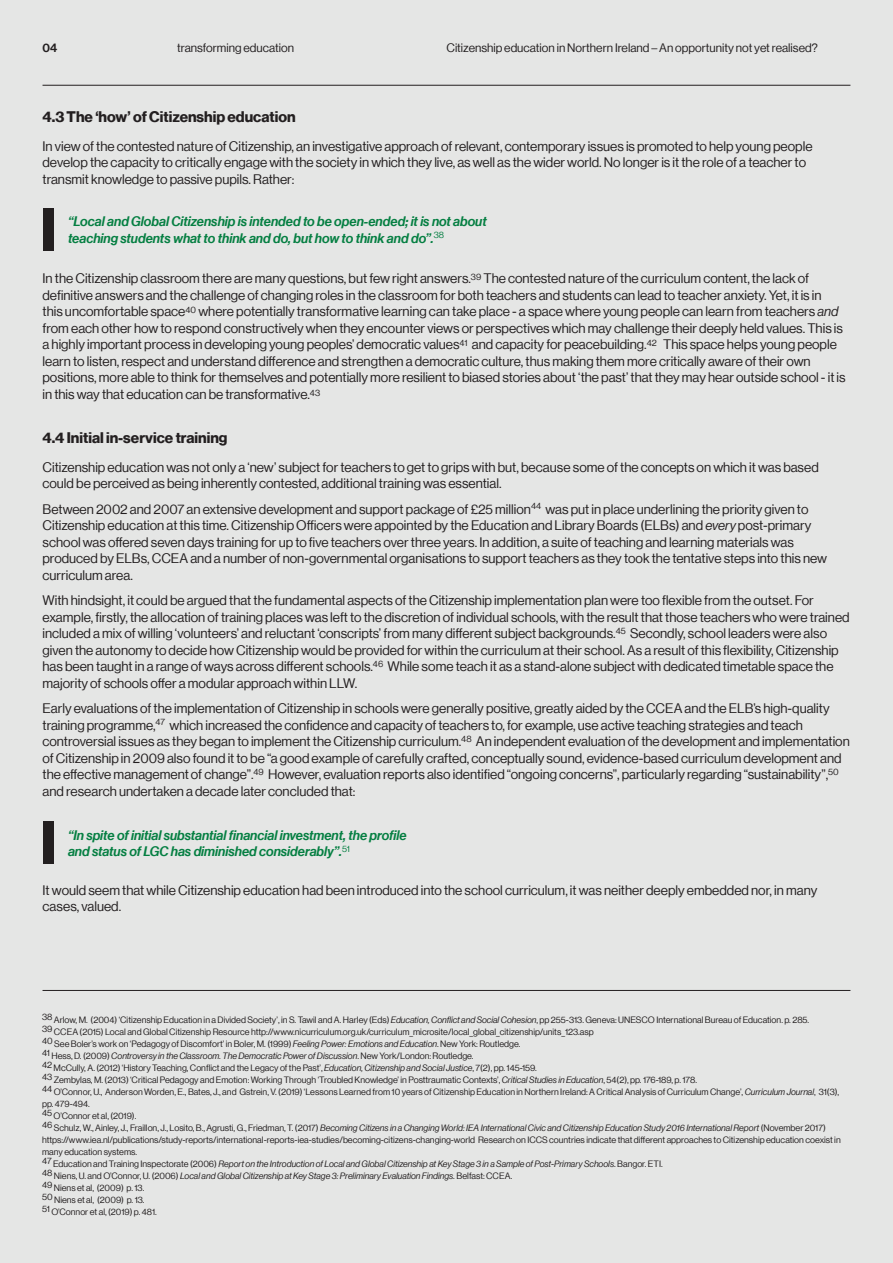
<style>
.page{position:relative;width:893px;height:1263px;background:#e5e6e5}
.page>*{position:absolute;margin:0;border:0;box-sizing:border-box;transform-origin:0 0}
.t1{font:15px "N Haas Grotesk DS Pro 75 Bd";color:#231f20}
.t2{font:13.5px/16.5px "N Haas Grotesk DS Pro 55 Rg";color:#231f20}
.t3{font:13.5px/16.5px "N Haas Grotesk DS Pro 66 Md It";color:#057f42}
.t4{font:12px "N Haas Grotesk DS Pro 55 Rg";color:#231f20}
.t5{font:12px "N Haas Grotesk DS Pro 65 Md";color:#231f20}
.t6{font:9px/12px "N Haas Grotesk DS Pro 55 Rg";color:#231f20}
.t7{font:9px/12px "N Haas Grotesk DS Pro 56 It";color:#231f20}
.s1{font-family:"N Haas Grotesk DS Pro 56 It"}
.s2{font-family:"N Haas Grotesk DS Pro 55 Rg"}
</style>
<div class="page">
<hr style="left:43px;top:85px;width:807px;height:1px;background:#231f20">
<hr style="left:43px;top:990px;width:807px;height:1px;background:#231f20">
<div style="left:43px;top:208px;width:11px;height:42px;background:#231f20"></div>
<div style="left:43px;top:821px;width:11px;height:43px;background:#231f20"></div>
<p class="t5" style="left:43px;top:41px;width:16px">04</p>
<p class="t4" style="left:177px;top:41px;width:118px">transforming education</p>
<p class="t4" style="left:446px;top:41px;width:373px">Citizenship education in Northern Ireland – An opportunity not yet realised?</p>
<p class="t1" style="left:43px;top:108px;width:255px">4.3 The ‘how’ of Citizenship education</p>
<p class="t2" style="left:43px;top:138px;width:771px">In view of the contested nature of Citizenship, an investigative approach of relevant, contemporary issues is promoted to help young people develop the capacity to critically engage with the society in which they live, as well as the wider world. No longer is it the role of a teacher to transmit knowledge to passive pupils. Rather:</p>
<p class="t3" style="left:68px;top:213px;width:420px">“Local and Global Citizenship is intended to be open-ended; it is not about teaching students what to think and do, but how to think and do”.<sup>38</sup></p>
<p class="t2" style="left:43px;top:270px;width:805px">In the Citizenship classroom there are many questions, but few right answers.<sup>39</sup> The contested nature of the curriculum content, the lack of definitive answers and the challenge of changing roles in the classroom for both teachers and students can lead to teacher anxiety. Yet, it is in<br>this uncomfortable space<sup>40</sup> where potentially transformative learning can take place - a space where young people can learn from teachers <span class="s1">and </span>from each other how to respond constructively when they encounter views or perspectives which may challenge their deeply held values. This is a highly important process in developing young peoples’ democratic values<sup>41</sup> and capacity for peacebuilding.<sup>42</sup> This space helps young people learn to listen, respect and understand difference and strengthen a democratic culture, thus making them more critically aware of their own positions, more able to think for themselves and potentially more resilient to biased stories about ‘the past’ that they may hear outside school - it is in this way that education can be transformative.<sup>43</sup></p>
<p class="t1" style="left:43px;top:429px;width:186px">4.4 Initial in-service training</p>
<p class="t2" style="left:43px;top:459px;width:778px">Citizenship education was not only a ‘new’ subject for teachers to get to grips with but, because some of the concepts on which it was based could be perceived as being inherently contested, additional training was essential.</p>
<p class="t2" style="left:43px;top:501px;width:786px">Between 2002 and 2007 an extensive development and support package of £25 million<sup>44</sup> was put in place underlining the priority given to Citizenship education at this time. Citizenship Officers were appointed by the Education and Library Boards (ELBs) and <span class="s1">every</span> post-primary school was offered seven days training for up to five teachers over three years. In addition, a suite of teaching and learning materials was produced by ELBs, CCEA and a number of non-governmental organisations to support teachers as they took the tentative steps into this new curriculum area.</p>
<p class="t2" style="left:43px;top:592px;width:809px">With hindsight, it could be argued that the fundamental aspects of the Citizenship implementation plan were too flexible from the outset. For example, firstly, the allocation of training places was left to the discretion of individual schools, with the result that those teachers who were trained included a mix of willing ‘volunteers’ and reluctant ‘conscripts’ from many different subject backgrounds.<sup>45</sup> Secondly, school leaders were also given the autonomy to decide how Citizenship would be provided for within the curriculum at their school. As a result of this flexibility, Citizenship has been taught in a range of ways across different schools.<sup>46</sup> While some teach it as a stand-alone subject with dedicated timetable space the majority of schools offer a modular approach within LLW.</p>
<p class="t2" style="left:43px;top:700px;width:809px">Early evaluations of the implementation of Citizenship in schools were generally positive, greatly aided by the CCEA and the ELB’s high-quality training programme,<sup>47</sup> which increased the confidence and capacity of teachers to, for example, use active teaching strategies and teach controversial issues as they began to implement the Citizenship curriculum.<sup>48</sup> An independent evaluation of the development and implementation of Citizenship in 2009 also found it to be “a good example of carefully crafted, conceptually sound, evidence-based curriculum development and the effective management of change”.<sup>49</sup> However, evaluation reports also identified “ongoing concerns”, particularly regarding “sustainability”,<sup>50 </sup>and research undertaken a decade later concluded that:</p>
<p class="t3" style="left:68px;top:827px;width:340px">“In spite of initial substantial financial investment, the profile and status of LGC has diminished considerably”.<sup>51</sup></p>
<p class="t2" style="left:43px;top:882px;width:776px">It would seem that while Citizenship education had been introduced into the school curriculum, it was neither deeply embedded nor, in many cases, valued.</p>
<p class="t6" style="left:42px;top:1014px;width:769px">38 Arlow, M. (2004) ‘Citizenship Education in a Divided Society’, in S. Tawil and A. Harley (Eds) <span class="s1">Education, Conflict and Social Cohesion</span>, pp 255-313. Geneva: UNESCO International Bureau of Education. p. 285.<br>39 CCEA (2015) Local and Global Citizenship Resource http://www.nicurriculum.org.uk/curriculum_microsite/local_global_citizenship/units_123.asp<br>40 See Boler’s work on ‘Pedagogy of Discomfort’ in Boler, M. (1999) <span class="s1">Feeling Power: Emotions and Education</span>. New York: Routledge.</p>
<p class="t7" style="left:42px;top:1050px;width:433px"><sup>41</sup> <span class="s2">Hess, D. (2009)</span> Controversy in the Classroom. The Democratic Power of Discussion<span class="s2">. New York/London: Routledge.</span></p>
<p class="t6" style="left:42px;top:1062px;width:799px">42 McCully, A. (2012) ‘History Teaching, Conflict and the Legacy of the Past’, <span class="s1">Education, Citizenship and Social Justice</span>, 7(2), pp. 145-159.<br>43 Zembylas, M. (2013) ‘Critical Pedagogy and Emotion: Working Through ‘Troubled Knowledge’ in Posttraumatic Contexts’, <span class="s1">Critical Studies in Education</span>, 54(2), pp. 176-189, p. 178.<br>44 O’Connor, U., Anderson Worden, E., Bates, J., and Gstrein, V. (2019) ‘Lessons Learned from 10 years of Citizenship Education in Northern Ireland: A Critical Analysis of Curriculum Change’, <span class="s1">Curriculum Journal</span>, 31(3), pp. 479-494.<br>45 O’Connor et al, (2019).</p>
<p class="t7" style="left:42px;top:1122px;width:785px"><sup>46</sup> <span class="s2">Schulz, W., Ainley, J., Fraillon, J., Losito, B., Agrusti, G., Friedman, T. (2017)</span> Becoming Citizens in a Changing World: IEA International Civic and Citizenship Education Study 2016 International Report <span class="s2">(November 2017)</span></p>
<p class="t6" style="left:42px;top:1134px;width:800px">https://www.iea.nl/publications/study-reports/international-reports-iea-studies/becoming-citizens-changing-world Research on ICCS countries indicate that different approaches to Citizenship education coexist in many education systems.</p>
<p class="t7" style="left:42px;top:1158px;width:622px"><sup>47</sup> <span class="s2">Education and Training Inspectorate (2006)</span> Report on the Introduction of Local and Global Citizenship at Key Stage 3 in a Sample of Post-Primary Schools<span class="s2">. Bangor. ETI.<br></span><sup>48</sup> <span class="s2">Niens, U. and O’Connor, U. (2006)</span> Local and Global Citizenship at Key Stage 3: Preliminary Evaluation Findings. <span class="s2">Belfast: CCEA.</span></p>
<p class="t6" style="left:42px;top:1182px;width:116px">49 Niens et al, (2009) p. 13.<br>50 Niens et al, (2009) p. 13.<br>51 O’Connor et al, (2019) p. 481.</p>
</div>
